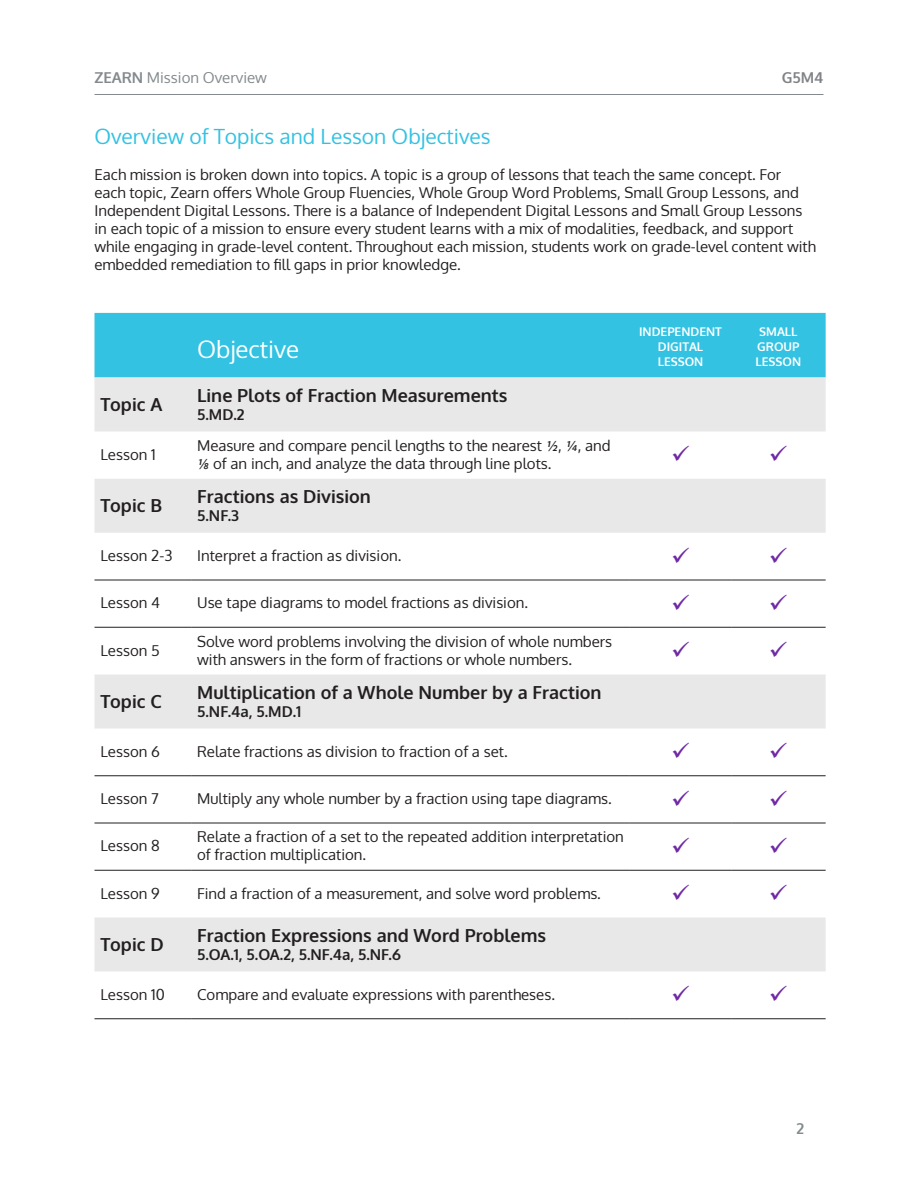
<style>
.page{position:relative;width:918px;height:1188px;background:#fff}
.page>*{position:absolute;margin:0;border:0;box-sizing:border-box;transform-origin:0 0}
.Table_Title_1{font:24px "Oxygen";color:#fff}
.Body_Title{font:21px "Oxygen";color:#33c2e2}
.Topic{font:700 18px "Oxygen";color:#231f20}
.Lesson_and_Standards{font:15px/18px "Oxygen";color:#231f20}
.Body_general{font:15px/18px "Oxygen";color:#231f20}
.Lesson_and_Standards-2{font:700 15px "Oxygen";color:#231f20}
.t1{font:15px "Oxygen";color:#83898d}
.t2{font:700 15px "Oxygen";color:#808285}
.t3{font:700 15px "Oxygen";color:#83898d}
.Table_Title_2{font:700 12px/15px "Oxygen";color:#fff;text-align:center}
.s1{font-weight:700}
.s2{font-family:"Source Sans Pro";font-weight:600;font-style:italic}
</style>
<div class="page">
<hr style="left:94px;top:94px;width:730px;height:1px;background:#83898d">
<div style="left:94px;top:313px;width:732px;height:65px;background:#33c2e2"></div>
<svg style="left:94px;top:378px;width:732px;height:594px"></svg>
<hr style="left:94px;top:580px;width:97px;height:1px;background:#231f20">
<hr style="left:191px;top:580px;width:439px;height:1px;background:#231f20">
<hr style="left:630px;top:580px;width:101px;height:1px;background:#231f20">
<hr style="left:731px;top:580px;width:95px;height:1px;background:#231f20">
<hr style="left:94px;top:627px;width:97px;height:1px;background:#231f20">
<hr style="left:191px;top:627px;width:439px;height:1px;background:#231f20">
<hr style="left:630px;top:627px;width:101px;height:1px;background:#231f20">
<hr style="left:731px;top:627px;width:95px;height:1px;background:#231f20">
<hr style="left:94px;top:776px;width:97px;height:1px;background:#231f20">
<hr style="left:191px;top:776px;width:439px;height:1px;background:#231f20">
<hr style="left:630px;top:776px;width:101px;height:1px;background:#231f20">
<hr style="left:731px;top:776px;width:95px;height:1px;background:#231f20">
<hr style="left:94px;top:823px;width:97px;height:1px;background:#231f20">
<hr style="left:191px;top:823px;width:439px;height:1px;background:#231f20">
<hr style="left:630px;top:823px;width:101px;height:1px;background:#231f20">
<hr style="left:731px;top:823px;width:95px;height:1px;background:#231f20">
<hr style="left:94px;top:870px;width:97px;height:1px;background:#231f20">
<hr style="left:191px;top:870px;width:439px;height:1px;background:#231f20">
<hr style="left:630px;top:870px;width:101px;height:1px;background:#231f20">
<hr style="left:731px;top:870px;width:95px;height:1px;background:#231f20">
<hr style="left:94px;top:1018px;width:97px;height:1px;background:#231f20">
<hr style="left:191px;top:1018px;width:439px;height:1px;background:#231f20">
<hr style="left:630px;top:1018px;width:101px;height:1px;background:#231f20">
<hr style="left:731px;top:1018px;width:95px;height:1px;background:#231f20">
<svg style="left:673px;top:446px;width:16px;height:15px"></svg>
<svg style="left:771px;top:446px;width:16px;height:15px"></svg>
<svg style="left:673px;top:547px;width:16px;height:16px"></svg>
<svg style="left:771px;top:547px;width:16px;height:16px"></svg>
<svg style="left:673px;top:594px;width:16px;height:16px"></svg>
<svg style="left:771px;top:594px;width:16px;height:16px"></svg>
<svg style="left:673px;top:641px;width:16px;height:16px"></svg>
<svg style="left:771px;top:641px;width:16px;height:16px"></svg>
<svg style="left:673px;top:743px;width:16px;height:15px"></svg>
<svg style="left:771px;top:743px;width:16px;height:15px"></svg>
<svg style="left:673px;top:790px;width:16px;height:16px"></svg>
<svg style="left:771px;top:790px;width:16px;height:16px"></svg>
<svg style="left:673px;top:837px;width:16px;height:16px"></svg>
<svg style="left:771px;top:837px;width:16px;height:16px"></svg>
<svg style="left:673px;top:884px;width:16px;height:16px"></svg>
<svg style="left:771px;top:884px;width:16px;height:16px"></svg>
<p class="t1" style="left:94px;top:67px;width:174px"><span class="s1">ZEARN</span> Mission Overview</p>
<p class="t2" style="left:782px;top:68px;width:43px">G5M4</p>
<h2 class="Body_Title" style="left:94px;top:122px;width:398px">Overview of Topics and Lesson Objectives</h2>
<p class="Body_general" style="left:94px;top:166px;width:723px">Each mission is broken down into topics. A topic is a group of lessons that teach the same concept. For each topic, Zearn offers Whole Group Fluencies, Whole Group Word Problems, Small Group Lessons, and Independent Digital Lessons. There is a balance of Independent Digital Lessons and Small Group Lessons in each topic of a mission to ensure every student learns with a mix of modalities, feedback, and support while engaging in grade-level content. Throughout each mission, students work on grade-level content with embedded remediation to fill gaps in prior knowledge.</p>
<h3 class="Topic" style="left:100px;top:393px;width:63px">Topic A</h3>
<h2 class="Table_Title_1" style="left:197px;top:333px;width:104px">Objective</h2>
<h2 class="Table_Title_2" style="left:639px;top:325px;width:84px">INDEPENDENT<br>DIGITAL</h2>
<h2 class="Table_Title_2" style="left:658px;top:355px;width:47px">LESSON</h2>
<h3 class="Topic" style="left:197px;top:384px;width:312px">Line Plots of Fraction Measurements</h3>
<p class="Lesson_and_Standards-2" style="left:197px;top:405px;width:49px">5.MD.2</p>
<p class="Lesson_and_Standards" style="left:100px;top:445px;width:57px">Lesson 1</p>
<p class="Lesson_and_Standards" style="left:197px;top:436px;width:415px">Measure and compare pencil lengths to the nearest <span class="s2">1/2</span>, <span class="s2">1/4</span>, and<br><span class="s2">1/8</span> of an inch, and analyze the data through line plots.</p>
<h3 class="Topic" style="left:100px;top:494px;width:63px">Topic B</h3>
<h3 class="Topic" style="left:197px;top:485px;width:175px">Fractions as Division</h3>
<p class="Lesson_and_Standards-2" style="left:197px;top:506px;width:43px">5.NF.3</p>
<p class="Lesson_and_Standards" style="left:100px;top:547px;width:73px">Lesson 2-3</p>
<p class="Lesson_and_Standards" style="left:197px;top:547px;width:206px">Interpret a fraction as division.</p>
<p class="Lesson_and_Standards" style="left:100px;top:594px;width:61px">Lesson 4</p>
<p class="Lesson_and_Standards" style="left:197px;top:594px;width:332px">Use tape diagrams to model fractions as division.</p>
<p class="Lesson_and_Standards" style="left:100px;top:641px;width:61px">Lesson 5</p>
<p class="Lesson_and_Standards" style="left:197px;top:632px;width:417px">Solve word problems involving the division of whole numbers with answers in the form of fractions or whole numbers.</p>
<h3 class="Topic" style="left:100px;top:690px;width:63px">Topic C</h3>
<h3 class="Topic" style="left:197px;top:681px;width:406px">Multiplication of a Whole Number by a Fraction</h3>
<p class="Lesson_and_Standards-2" style="left:197px;top:702px;width:106px">5.NF.4a, 5.MD.1</p>
<p class="Lesson_and_Standards" style="left:100px;top:742px;width:61px">Lesson 6</p>
<p class="Lesson_and_Standards" style="left:197px;top:742px;width:312px">Relate fractions as division to fraction of a set.</p>
<p class="Lesson_and_Standards" style="left:100px;top:790px;width:60px">Lesson 7</p>
<p class="Lesson_and_Standards" style="left:197px;top:790px;width:416px">Multiply any whole number by a fraction using tape diagrams.</p>
<p class="Lesson_and_Standards" style="left:100px;top:837px;width:61px">Lesson 8</p>
<p class="Lesson_and_Standards" style="left:197px;top:828px;width:428px">Relate a fraction of a set to the repeated addition interpretation of fraction multiplication.</p>
<p class="Lesson_and_Standards" style="left:100px;top:884px;width:61px">Lesson 9</p>
<p class="Lesson_and_Standards" style="left:197px;top:884px;width:405px">Find a fraction of a measurement, and solve word problems.</p>
<h3 class="Topic" style="left:100px;top:933px;width:65px">Topic D</h3>
<h3 class="Topic" style="left:197px;top:924px;width:350px">Fraction Expressions and Word Problems</h3>
<p class="Lesson_and_Standards-2" style="left:197px;top:945px;width:205px">5.OA.1, 5.OA.2, 5.NF.4a, 5.NF.6</p>
<p class="Lesson_and_Standards" style="left:100px;top:985px;width:66px">Lesson 10</p>
<p class="Lesson_and_Standards" style="left:197px;top:985px;width:359px">Compare and evaluate expressions with parentheses.</p>
<h2 class="Table_Title_2" style="left:756px;top:325px;width:47px">SMALL<br>GROUP<br>LESSON</h2>
<p class="t3" style="left:796px;top:1119px;width:9px">2</p>
</div>
